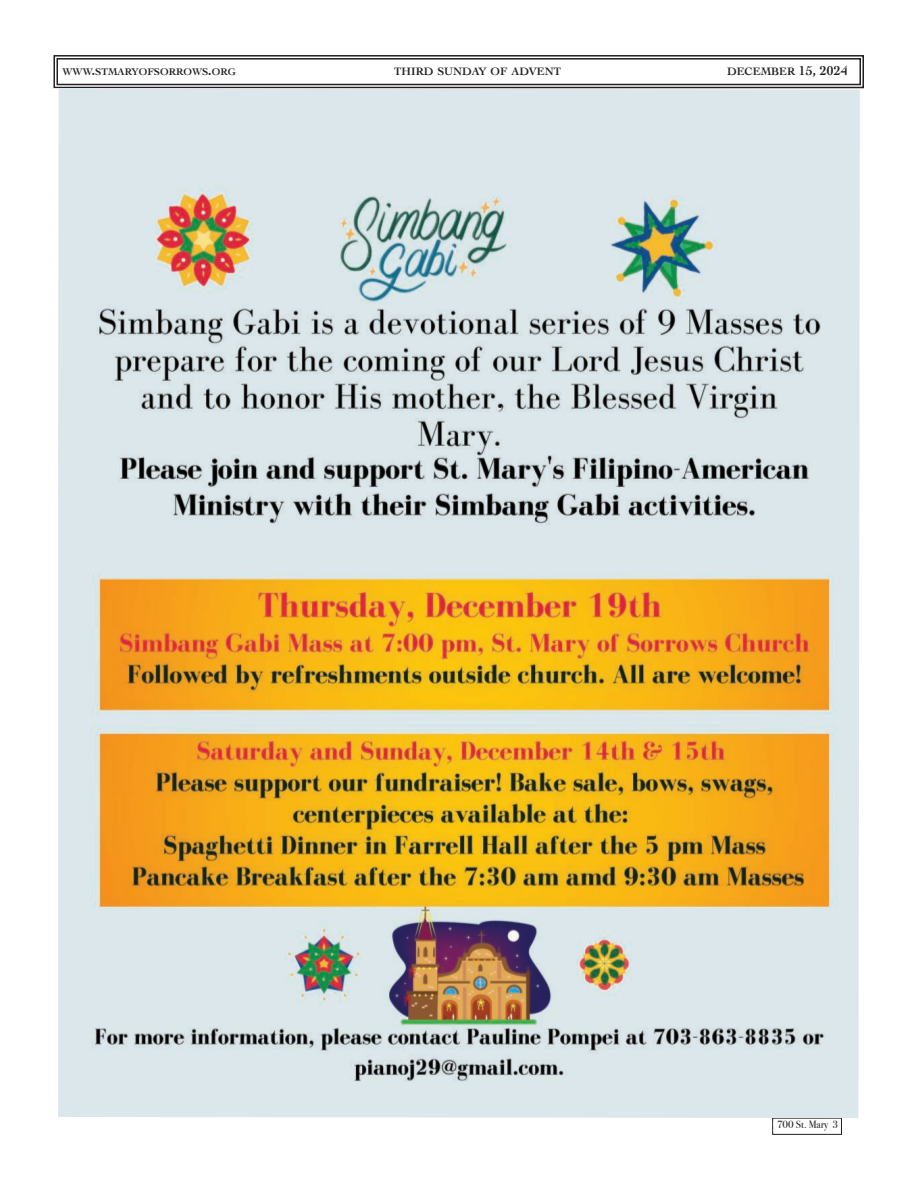
<style>
.page{position:relative;width:918px;height:1188px;background:#fff}
.page>*{position:absolute;margin:0;border:0;box-sizing:border-box;transform-origin:0 0}
.t1{font:700 11.25px "Cochin";color:#231f20}
.t2{font:10.5px "Bodoni Svty Two ITCTT";color:#231f20}
.t3{font:700 10.2px "Cochin";color:#231f20}
.s1{font-size:13.5px}
.s2{color:#fff}
</style>
<div class="page">
<svg style="left:53px;top:55px;width:811px;height:33px"></svg>
<div style="left:772px;top:1118px;width:70px;height:17px;border:1px solid #231f20"></div>
<img style="left:57px;top:88px;width:803px;height:1030px">
<p class="t3" style="left:63px;top:65px;width:175px">WWW<span class="s1">.</span>STMARYOFSORROWS<span class="s1">.</span>ORG</p>
<p class="t1" style="left:394px;top:64px;width:168px">THIRD SUNDAY OF ADVENT</p>
<p class="t1" style="left:727px;top:64px;width:122px">DECEMBER <span class="s1">15, 2024</span></p>
<p class="t2" style="left:773px;top:1118px;width:67px"><span class="s2">y</span>700 St. Mary 3</p>
</div>
